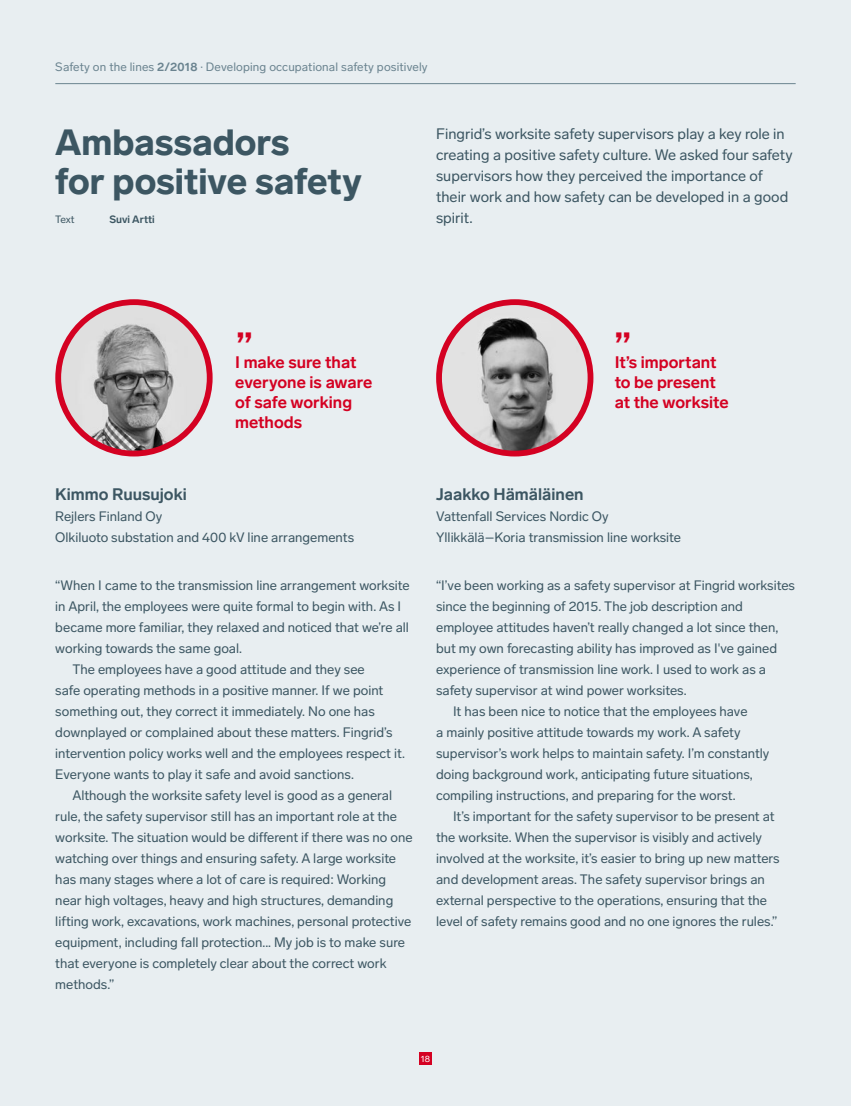
<style>
.page{position:relative;width:851px;height:1106px;background:#fff}
.page>*{position:absolute;margin:0;border:0;box-sizing:border-box;transform-origin:0 0}
.t1{font:900 36px/39px "Lab Grotesque";color:#3c5662}
.t2{font:700 36px "Lab Grotesque";color:#d40122}
.t3{font:700 16.5px/19.8px "Lab Grotesque";color:#d40122}
.t4{font:700 16.5px "Lab Grotesque";color:#3c5662}
.t5{font:15px/21px "Lab Grotesque";color:#3c5662}
.t6{font:13.5px/21px "Lab Grotesque";color:#3c5662}
.t7{font:12px "Lab Grotesque";letter-spacing:.01em;color:#6b8490}
.t8{font:700 10.5px "Lab Grotesque";color:#3c5662}
.t9{font:10.5px "Lab Grotesque";color:#3c5662}
.t10{font:9px "Lab Grotesque";color:#fff}
.s1{font-weight:700}
</style>
<div class="page">
<div style="left:0;top:0;width:850px;height:1106px;background:#e8eef1"></div>
<hr style="left:55px;top:83px;width:740px;height:1px;background:#6b8490">
<div style="left:419px;top:1052px;width:13px;height:12px;background:#d40122"></div>
<img style="left:58px;top:302px;width:152px;height:151px;border-radius:74px">
<div style="left:55px;top:299px;width:157px;height:157px;border:6px solid #d40122;border-radius:50%"></div>
<img style="left:439px;top:302px;width:151px;height:151px;border-radius:76px">
<div style="left:436px;top:299px;width:157px;height:157px;border:6px solid #d40122;border-radius:50%"></div>
<p class="t7" style="left:55px;top:59px;width:374px">Safety on the lines <span class="s1">2/2018</span> · Developing occupational safety positively</p>
<h1 class="t1" style="left:55px;top:123px;width:308px">Ambassadors<br>for positive safety</h1>
<p class="t5" style="left:436px;top:123px;width:358px">Fingrid’s worksite safety supervisors play a key role in creating a positive safety culture. We asked four safety supervisors how they perceived the importance of their work and how safety can be developed in a good</p>
<p class="t9" style="left:55px;top:213px;width:21px">Text</p>
<p class="t8" style="left:109px;top:213px;width:47px">Suvi Artti</p>
<p class="t5" style="left:436px;top:207px;width:38px">spirit.</p>
<h1 class="t2" style="left:236px;top:324px;width:18px">”</h1>
<p class="t3" style="left:235px;top:352px;width:139px">I make sure that everyone is aware of safe working methods</p>
<h1 class="t2" style="left:614px;top:324px;width:18px">”</h1>
<p class="t3" style="left:614px;top:352px;width:115px">It’s important to be present at the worksite</p>
<p class="t4" style="left:55px;top:485px;width:133px">Kimmo Ruusujoki</p>
<p class="t6" style="left:55px;top:506px;width:300px">Rejlers Finland Oy<br>Olkiluoto substation and 400 kV line arrangements</p>
<p class="t6" style="left:55px;top:574px;width:356px">“When I came to the transmission line arrangement worksite</p>
<p class="t6" style="left:55px;top:595px;width:347px">in April, the employees were quite formal to begin with. As I</p>
<p class="t6" style="left:55px;top:616px;width:355px">became more familiar, they relaxed and noticed that we’re all</p>
<p class="t6" style="left:55px;top:637px;width:188px">working towards the same goal.</p>
<p class="t6" style="left:72px;top:658px;width:294px">The employees have a good attitude and they see</p>
<p class="t6" style="left:55px;top:679px;width:329px">safe operating methods in a positive manner. If we point</p>
<p class="t6" style="left:55px;top:700px;width:321px">something out, they correct it immediately. No one has</p>
<p class="t6" style="left:55px;top:721px;width:339px">downplayed or complained about these matters. Fingrid’s</p>
<p class="t6" style="left:55px;top:742px;width:351px">intervention policy works well and the employees respect it.</p>
<p class="t6" style="left:55px;top:763px;width:300px">Everyone wants to play it safe and avoid sanctions.</p>
<p class="t6" style="left:72px;top:784px;width:321px">Although the worksite safety level is good as a general</p>
<p class="t6" style="left:55px;top:806px;width:343px">rule, the safety supervisor still has an important role at the</p>
<p class="t6" style="left:55px;top:827px;width:359px">worksite. The situation would be different if there was no one</p>
<p class="t6" style="left:55px;top:848px;width:342px">watching over things and ensuring safety. A large worksite</p>
<p class="t6" style="left:55px;top:869px;width:332px">has many stages where a lot of care is required: Working</p>
<p class="t6" style="left:55px;top:890px;width:339px">near high voltages, heavy and high structures, demanding</p>
<p class="t6" style="left:55px;top:911px;width:357px">lifting work, excavations, work machines, personal protective</p>
<p class="t6" style="left:55px;top:932px;width:351px">equipment, including fall protection... My job is to make sure</p>
<p class="t6" style="left:55px;top:953px;width:332px">that everyone is completely clear about the correct work</p>
<p class="t6" style="left:55px;top:974px;width:60px">methods.”</p>
<p class="t4" style="left:436px;top:485px;width:149px">Jaakko Hämäläinen</p>
<p class="t6" style="left:436px;top:506px;width:246px">Vattenfall Services Nordic Oy<br>Yllikkälä–Koria transmission line worksite</p>
<p class="t6" style="left:436px;top:574px;width:360px">“I’ve been working as a safety supervisor at Fingrid worksites</p>
<p class="t6" style="left:436px;top:595px;width:308px">since the beginning of 2015. The job description and</p>
<p class="t6" style="left:436px;top:616px;width:344px">employee attitudes haven’t really changed a lot since then,</p>
<p class="t6" style="left:436px;top:637px;width:342px">but my own forecasting ability has improved as I've gained</p>
<p class="t6" style="left:436px;top:658px;width:331px">experience of transmission line work. I used to work as a</p>
<p class="t6" style="left:436px;top:679px;width:252px">safety supervisor at wind power worksites.</p>
<p class="t6" style="left:453px;top:700px;width:296px">It has been nice to notice that the employees have</p>
<p class="t6" style="left:436px;top:721px;width:306px">a mainly positive attitude towards my work. A safety</p>
<p class="t6" style="left:436px;top:742px;width:335px">supervisor’s work helps to maintain safety. I’m constantly</p>
<p class="t6" style="left:436px;top:763px;width:318px">doing background work, anticipating future situations,</p>
<p class="t6" style="left:436px;top:784px;width:301px">compiling instructions, and preparing for the worst.</p>
<p class="t6" style="left:453px;top:806px;width:323px">It’s important for the safety supervisor to be present at</p>
<p class="t6" style="left:436px;top:827px;width:327px">the worksite. When the supervisor is visibly and actively</p>
<p class="t6" style="left:436px;top:848px;width:345px">involved at the worksite, it’s easier to bring up new matters</p>
<p class="t6" style="left:436px;top:869px;width:330px">and development areas. The safety supervisor brings an</p>
<p class="t6" style="left:436px;top:890px;width:332px">external perspective to the operations, ensuring that the</p>
<p class="t6" style="left:436px;top:911px;width:343px">level of safety remains good and no one ignores the rules.”</p>
<p class="t10" style="left:420px;top:1053px;width:11px">18</p>
</div>
